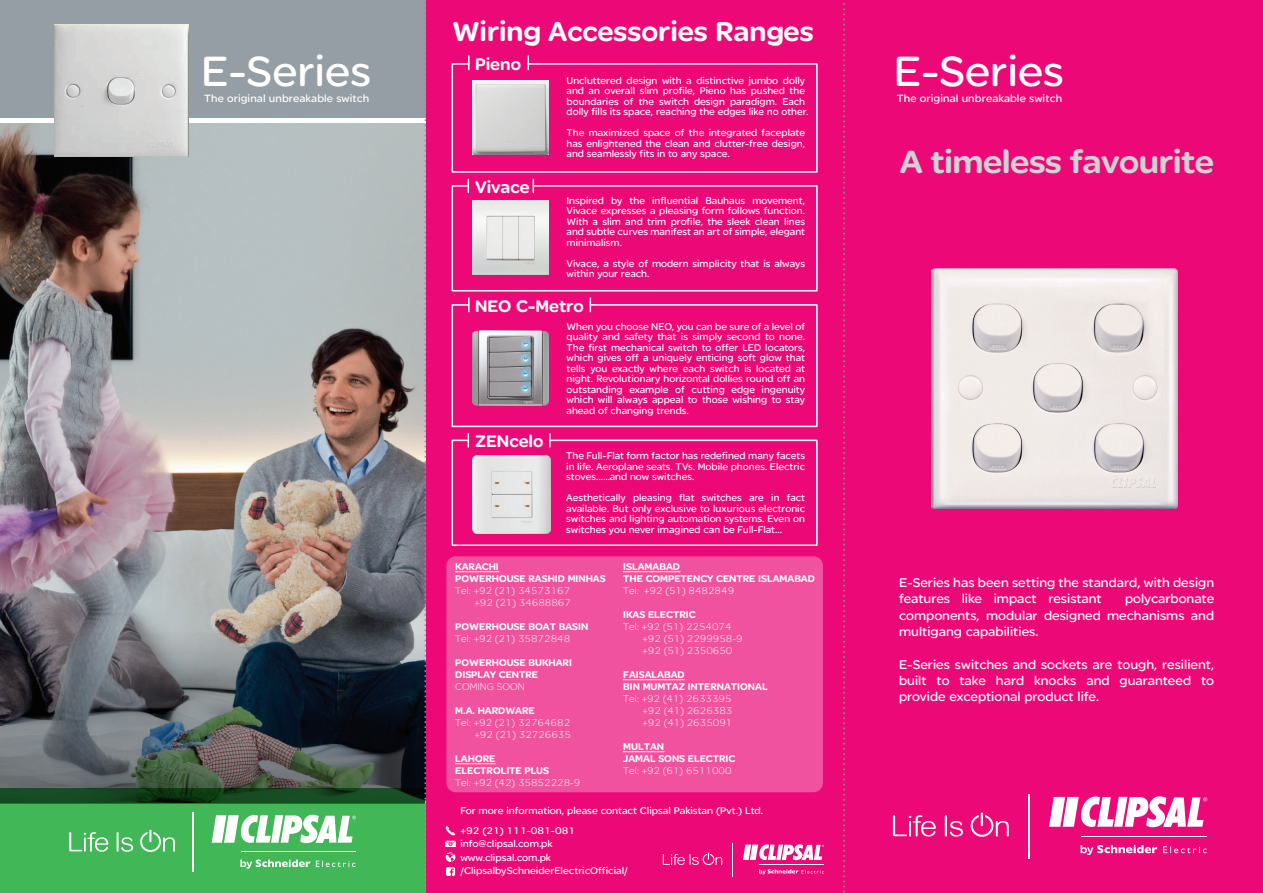
<style>
.page{position:relative;width:1263px;height:893px;background:#fff}
.page>*{position:absolute;margin:0;border:0;box-sizing:border-box;transform-origin:0 0}
.t1{font:45.3px "SE Optimist";color:#fff}
.t2{font:900 34.2px "SE Optimist";letter-spacing:-.015em;color:#d1d2d4}
.t3{font:900 29.25px "SE Optimist";color:#fdfefe}
.t4{font:900 18px "SE Optimist";color:#fdfefe}
.t5{font:13.65px/16.4px "SE Optimist";color:#fff;text-align:justify}
.t6{font:11.25px "SE Optimist";letter-spacing:.005em;color:#fff}
.t7{font:10.5px/10.5px "SE Optimist";color:#fdfefe;text-align:justify}
.t8{font:300 10.5px/12px "SE Optimist";color:#fff;text-align:right}
.t9{font:900 10.5px/12px "SE Optimist";color:#fff}
.t10{font:10.5px/13.5px "SE Optimist";color:#fff}
</style>
<div class="page">
<div style="left:425px;top:0;width:838px;height:893px;background:#ec0977"></div>
<svg style="left:451px;top:56px;width:367px;height:117px"></svg>
<svg style="left:451px;top:179px;width:367px;height:113px"></svg>
<svg style="left:451px;top:303px;width:367px;height:125px"></svg>
<svg style="left:468px;top:298px;width:2px;height:14px"></svg>
<svg style="left:590px;top:298px;width:1px;height:14px"></svg>
<svg style="left:451px;top:434px;width:367px;height:112px"></svg>
<svg style="left:663px;top:853px;width:59px;height:12px"></svg>
<hr style="left:732px;top:843px;width:1px;height:33px;background:#fff">
<hr style="left:759px;top:865px;width:65px;height:1px;background:#fff">
<svg style="left:759px;top:869px;width:65px;height:5px"></svg>
<svg style="left:743px;top:844px;width:81px;height:16px"></svg>
<svg style="left:446px;top:826px;width:9px;height:9px"></svg>
<svg style="left:445px;top:841px;width:11px;height:35px"></svg>
<div style="left:446px;top:556px;width:377px;height:236px;background:#f1529f;border-radius:9px"></div>
<hr style="left:455px;top:571px;width:44px;height:1px;background:#fff">
<hr style="left:455px;top:763px;width:40px;height:1px;background:#fff">
<hr style="left:623px;top:571px;width:57px;height:1px;background:#fff">
<hr style="left:623px;top:679px;width:62px;height:1px;background:#fff">
<hr style="left:623px;top:751px;width:41px;height:1px;background:#fff">
<img style="left:0;top:0;width:426px;height:893px">
<svg style="left:843px;top:3px;width:365px;height:890px"></svg>
<h1 class="t1" style="left:201px;top:45px;width:171px">E-Series</h1>
<p class="t6" style="left:204px;top:92px;width:167px">The original unbreakable switch</p>
<h3 class="t3" style="left:452px;top:15px;width:363px">Wiring Accessories Ranges</h3>
<p class="t7" style="left:567px;top:75px;width:243px;text-align:left">Uncluttered design with a distinctive jumbo dolly and an overall slim profile, Pieno has pushed the boundaries of the switch design paradigm. Each dolly fills its space, reaching the edges like no other.</p>
<p class="t7" style="left:567px;top:127px;width:240px">The maximized space of the integrated faceplate has enlightened the clean and clutter-free design, and seamlessly fits in to any space.</p>
<h3 class="t4" style="left:475px;top:54px;width:47px">Pieno</h3>
<h3 class="t4" style="left:475px;top:177px;width:56px">Vivace</h3>
<p class="t7" style="left:567px;top:195px;width:240px">Inspired by the influential Bauhaus movement, Vivace expresses a pleasing form follows function.<br>With a slim and trim profile, the sleek clean lines and subtle curves manifest an art of simple, elegant minimalism.</p>
<p class="t7" style="left:567px;top:258px;width:240px">Vivace, a style of modern simplicity that is always within your reach.</p>
<h3 class="t4" style="left:475px;top:295px;width:110px">NEO C-Metro</h3>
<h3 class="t4" style="left:475px;top:430px;width:70px">ZENcelo</h3>
<p class="t7" style="left:567px;top:321px;width:240px">When you choose NEO, you can be sure of a level of quality and safety that is simply second to none.<br>The first mechanical switch to offer LED locators, which gives off a uniquely enticing soft glow that tells you exactly where each switch is located at night. Revolutionary horizontal dollies round off an outstanding example of cutting edge ingenuity which will always appeal to those wishing to stay ahead of changing trends.</p>
<p class="t7" style="left:566px;top:450px;width:240px">The Full-Flat form factor has redefined many facets in life. Aeroplane seats. TVs. Mobile phones. Electric stoves......and now switches.</p>
<p class="t7" style="left:566px;top:492px;width:240px">Aesthetically pleasing flat switches are in fact available. But only exclusive to luxurious electronic switches and lighting automation systems. Even on switches you never imagined can be Full-Flat...</p>
<p class="t9" style="left:455px;top:561px;width:152px">KARACHI<br>POWERHOUSE RASHID MINHAS</p>
<p class="t8" style="left:455px;top:585px;width:117px">Tel: +92 (21) 34573167 +92 (21) 34688867</p>
<p class="t9" style="left:455px;top:621px;width:134px">POWERHOUSE BOAT BASIN</p>
<p class="t8" style="left:455px;top:633px;width:116px">Tel: +92 (21) 35872848</p>
<p class="t9" style="left:455px;top:657px;width:118px">POWERHOUSE BUKHARI<br>DISPLAY CENTRE</p>
<p class="t8" style="left:455px;top:681px;width:71px">COMING SOON</p>
<p class="t9" style="left:455px;top:705px;width:81px">M.A. HARDWARE</p>
<p class="t8" style="left:455px;top:717px;width:117px">Tel: +92 (21) 32764682 +92 (21) 32726635</p>
<p class="t9" style="left:455px;top:753px;width:95px">LAHORE<br>ELECTROLITE PLUS</p>
<p class="t8" style="left:455px;top:777px;width:127px">Tel: +92 (42) 35852228-9</p>
<p class="t9" style="left:623px;top:561px;width:193px">ISLAMABAD<br>THE COMPETENCY CENTRE ISLAMABAD</p>
<p class="t8" style="left:623px;top:585px;width:112px">Tel: +92 (51) 8482849</p>
<p class="t9" style="left:623px;top:609px;width:74px">IKAS ELECTRIC</p>
<p class="t8" style="left:642px;top:621px;width:102px;text-align:left;text-indent:-19px">Tel: +92 (51) 2254074 +92 (51) 2299958-9 +92 (51) 2350650</p>
<p class="t9" style="left:623px;top:669px;width:146px">FAISALABAD<br>BIN MUMTAZ INTERNATIONAL</p>
<p class="t8" style="left:642px;top:693px;width:92px;text-align:justify;text-indent:-19px">Tel: +92 (41) 2633395 +92 (41) 2626383 +92 (41) 2635091</p>
<p class="t9" style="left:623px;top:741px;width:114px">MULTAN<br>JAMAL SONS ELECTRIC</p>
<p class="t8" style="left:623px;top:765px;width:110px">Tel: +92 (61) 6511000</p>
<p class="t10" style="left:460px;top:801px;width:304px;line-height:19.5px">For more information, please contact Clipsal Pakistan (Pvt.) Ltd. +92 (21) 111-081-081</p>
<p class="t10" style="left:460px;top:837px;width:169px">info@clipsal.com.pk www.clipsal.com.pk /ClipsalbySchneiderElectricOfficial/</p>
<h1 class="t1" style="left:894px;top:45px;width:171px">E-Series</h1>
<p class="t6" style="left:897px;top:92px;width:167px">The original unbreakable switch</p>
<h2 class="t2" style="left:900px;top:143px;width:316px">A timeless favourite</h2>
<h3 class="t5" style="left:899px;top:574px;width:317px">E-Series has been setting the standard, with design features like impact resistant</h3>
<h3 class="t5" style="left:899px;top:591px;width:317px;text-indent:226px">polycarbonate components, modular designed mechanisms and multigang capabilities.</h3>
<h3 class="t5" style="left:899px;top:656px;width:317px">E-Series switches and sockets are tough, resilient, built to take hard knocks and guaranteed to provide exceptional product life.</h3>
</div>
